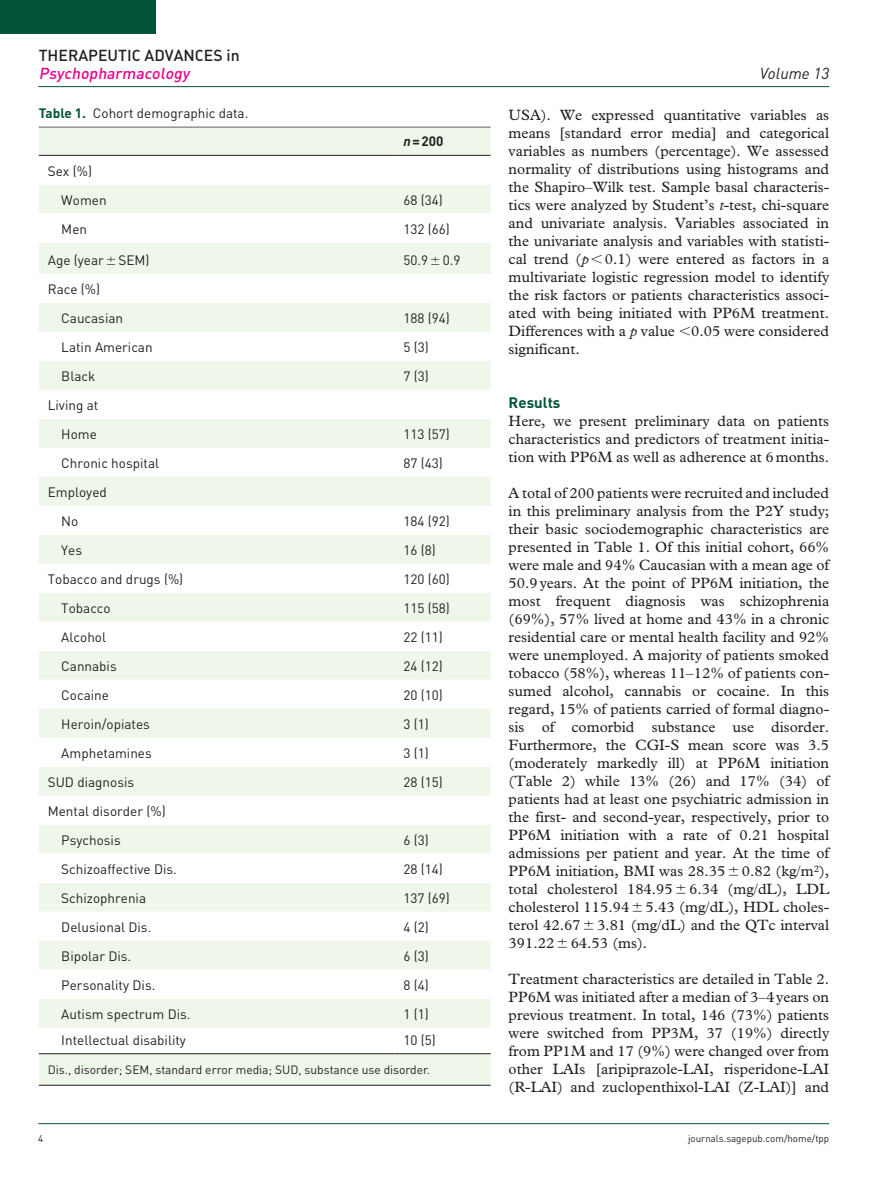
<style>
.page{position:relative;width:893px;height:1191px;background:#fff}
.page>*{position:absolute;margin:0;border:0;box-sizing:border-box;transform-origin:0 0}
.t1{font:15.75px "DIN Medium Alternate";color:#231f20}
.t2{font:italic 15.75px "DIN Medium Alternate";color:#ed028c}
.t3{font:italic 15.75px "DIN";color:#231f20}
.t4{font:15px/18px "Plantin Std";color:#231f20;text-align:justify}
.t5{font:700 15px "DIN";color:#015436}
.t6{font:13.5px/29px "DIN";color:#231f20}
.t7{font:700 13.5px "DIN";color:#231f20}
.t8{font:12px "DIN";color:#231f20}
.t9{font:9.75px "DIN";color:#231f20}
.s1{font-weight:700;color:#015436}
.s2{font-style:italic}
</style>
<div class="page">
<hr style="left:38px;top:86px;width:791px;height:1px;background:#015436">
<hr style="left:38px;top:1123px;width:791px;height:1px;background:#015436">
<div style="left:0;top:0;width:155px;height:34px;background:#015436"></div>
<div style="left:39px;top:1044px;width:452px;height:41px;background:#eff7ea"></div>
<hr style="left:39px;top:127px;width:452px;height:1px;background:#231f20">
<hr style="left:39px;top:1084px;width:452px;height:1px;background:#231f20">
<div style="left:39px;top:128px;width:452px;height:27px;background:#eff7ea"></div>
<svg style="left:39px;top:185px;width:452px;height:868px"></svg>
<hr style="left:39px;top:155px;width:355px;height:1px;background:#231f20">
<hr style="left:394px;top:155px;width:97px;height:1px;background:#231f20">
<hr style="left:39px;top:1053px;width:355px;height:1px;background:#231f20">
<hr style="left:394px;top:1053px;width:97px;height:1px;background:#231f20">
<svg style="left:107px;top:257px;width:8px;height:7px"></svg>
<svg style="left:431px;top:257px;width:8px;height:7px"></svg>
<p class="t1" style="left:39px;top:45px;width:202px">THERAPEUTIC ADVANCES IN</p>
<p class="t2" style="left:39px;top:63px;width:152px">Psychopharmacology</p>
<p class="t6" style="left:39px;top:98px;width:211px"><span class="s1">Table 1.</span> Cohort demographic data.</p>
<p class="t6" style="left:61px;top:156px;width:47px;text-indent:-14px">Sex (%)<br>Women</p>
<p class="t7" style="left:403px;top:133px;width:42px"><span class="s2">n</span>=200</p>
<p class="t6" style="left:403px;top:185px;width:41px">68 (34)</p>
<p class="t6" style="left:61px;top:214px;width:27px">Men</p>
<p class="t6" style="left:403px;top:214px;width:48px">132 (66)</p>
<p class="t6" style="left:48px;top:245px;width:103px">Age (year SEM)</p>
<p class="t6" style="left:403px;top:245px;width:59px">50.9 0.9</p>
<p class="t6" style="left:61px;top:274px;width:63px;text-indent:-14px">Race (%)<br>Caucasian</p>
<p class="t6" style="left:403px;top:303px;width:48px">188 (94)</p>
<p class="t6" style="left:61px;top:332px;width:93px">Latin American</p>
<p class="t6" style="left:403px;top:332px;width:27px">5 (3)</p>
<p class="t6" style="left:61px;top:361px;width:35px">Black</p>
<p class="t6" style="left:403px;top:361px;width:27px">7 (3)</p>
<p class="t6" style="left:48px;top:390px;width:52px;text-align:right">Living at<br>Home</p>
<p class="t6" style="left:403px;top:419px;width:48px">113 (57)</p>
<p class="t6" style="left:61px;top:448px;width:99px">Chronic hospital</p>
<p class="t6" style="left:403px;top:448px;width:41px">87 (43)</p>
<p class="t6" style="left:61px;top:477px;width:47px;text-indent:-14px">Employed<br>No</p>
<p class="t6" style="left:403px;top:506px;width:48px">184 (92)</p>
<p class="t6" style="left:61px;top:535px;width:22px">Yes</p>
<p class="t6" style="left:403px;top:535px;width:34px">16 (8)</p>
<p class="t6" style="left:48px;top:564px;width:137px">Tobacco and drugs (%)</p>
<p class="t6" style="left:403px;top:564px;width:48px">120 (60)</p>
<p class="t6" style="left:61px;top:593px;width:51px">Tobacco</p>
<p class="t6" style="left:403px;top:593px;width:48px">115 (58)</p>
<p class="t6" style="left:61px;top:622px;width:46px">Alcohol</p>
<p class="t6" style="left:403px;top:622px;width:41px">22 (11)</p>
<p class="t6" style="left:61px;top:651px;width:57px">Cannabis</p>
<p class="t6" style="left:403px;top:651px;width:41px">24 (12)</p>
<p class="t6" style="left:61px;top:680px;width:49px">Cocaine</p>
<p class="t6" style="left:403px;top:680px;width:41px">20 (10)</p>
<p class="t6" style="left:61px;top:709px;width:90px">Heroin/opiates</p>
<p class="t6" style="left:403px;top:709px;width:27px">3 (1)</p>
<p class="t6" style="left:61px;top:738px;width:92px">Amphetamines</p>
<p class="t6" style="left:403px;top:738px;width:27px">3 (1)</p>
<p class="t6" style="left:48px;top:767px;width:88px">SUD diagnosis</p>
<p class="t6" style="left:403px;top:767px;width:41px">28 (15)</p>
<p class="t6" style="left:61px;top:796px;width:106px;text-indent:-14px">Mental disorder (%)<br>Psychosis</p>
<p class="t6" style="left:403px;top:825px;width:27px">6 (3)</p>
<p class="t6" style="left:61px;top:854px;width:117px">Schizoaffective Dis.</p>
<p class="t6" style="left:403px;top:854px;width:41px">28 (14)</p>
<p class="t6" style="left:61px;top:883px;width:86px">Schizophrenia</p>
<p class="t6" style="left:403px;top:883px;width:48px">137 (69)</p>
<p class="t6" style="left:61px;top:912px;width:92px">Delusional Dis.</p>
<p class="t6" style="left:403px;top:912px;width:27px">4 (2)</p>
<p class="t6" style="left:61px;top:941px;width:71px">Bipolar Dis.</p>
<p class="t6" style="left:403px;top:941px;width:27px">6 (3)</p>
<p class="t6" style="left:61px;top:970px;width:96px">Personality Dis.</p>
<p class="t6" style="left:403px;top:970px;width:27px">8 (4)</p>
<p class="t6" style="left:61px;top:999px;width:131px">Autism spectrum Dis.</p>
<p class="t6" style="left:403px;top:999px;width:27px">1 (1)</p>
<p class="t6" style="left:61px;top:1025px;width:126px">Intellectual disability</p>
<p class="t6" style="left:403px;top:1025px;width:34px">10 (5)</p>
<p class="t8" style="left:48px;top:1062px;width:384px">Dis., disorder; SEM, standard error media; SUD, substance use disorder.</p>
<p class="t3" style="left:760px;top:63px;width:71px">Volume 13</p>
<p class="t4" style="left:509px;top:106px;width:322px">USA). We expressed quantitative variables as means [standard error media] and categorical variables as numbers (percentage). We assessed normality of distributions using histograms and the Shapiro–Wilk test. Sample basal characteris&shy;tics were analyzed by Student’s <span class="s2">t</span>-test, chi-square and univariate analysis. Variables associated in the univariate analysis and variables with statisti&shy;cal trend (<span class="s2">p</span> 0.1) were entered as factors in a multivariate logistic regression model to identify the risk factors or patients characteristics associ&shy;ated with being initiated with PP6M treatment.<br>Differences with a <span class="s2">p</span> value 0.05 were considered significant.</p>
<p class="t5" style="left:509px;top:393px;width:53px">Results</p>
<p class="t4" style="left:509px;top:412px;width:322px">Here, we present preliminary data on patients characteristics and predictors of treatment initia&shy;tion with PP6M as well as adherence at 6months.</p>
<p class="t4" style="left:509px;top:484px;width:322px">A total of 200 patients were recruited and included in this preliminary analysis from the P2Y study; their basic sociodemographic characteristics are presented in Table 1. Of this initial cohort, 66% were male and 94% Caucasian with a mean age of 50.9years. At the point of PP6M initiation, the most frequent diagnosis was schizophrenia (69%), 57% lived at home and 43% in a chronic residential care or mental health facility and 92% were unemployed. A majority of patients smoked tobacco (58%), whereas 11–12% of patients con&shy;sumed alcohol, cannabis or cocaine. In this regard, 15% of patients carried of formal diagno&shy;sis of comorbid substance use disorder.<br>Furthermore, the CGI-S mean score was 3.5 (moderately markedly ill) at PP6M initiation (Table 2) while 13% (26) and 17% (34) of patients had at least one psychiatric admission in the first- and second-year, respectively, prior to PP6M initiation with a rate of 0.21 hospital admissions per patient and year. At the time of PP6M initiation, BMI was 28.35 0.82 (kg/m<sup>2</sup>), total cholesterol 184.95 6.34 (mg/dL), LDL cholesterol 115.94 5.43 (mg/dL), HDL choles&shy;terol 42.67 3.81 (mg/dL) and the QTc interval 391.22 64.53 (ms).</p>
<p class="t4" style="left:509px;top:970px;width:322px">Treatment characteristics are detailed in Table 2.<br>PP6M was initiated after a median of 3–4years on previous treatment. In total, 146 (73%) patients were switched from PP3M, 37 (19%) directly from PP1M and 17 (9%) were changed over from other LAIs [aripiprazole-LAI, risperidone-LAI (R-LAI) and zuclopenthixol-LAI (Z-LAI)] and</p>
<p class="t9" style="left:38px;top:1132px;width:7px">4</p>
<p class="t9" style="left:688px;top:1132px;width:143px">journals.sagepub.com/home/tpp</p>
</div>
